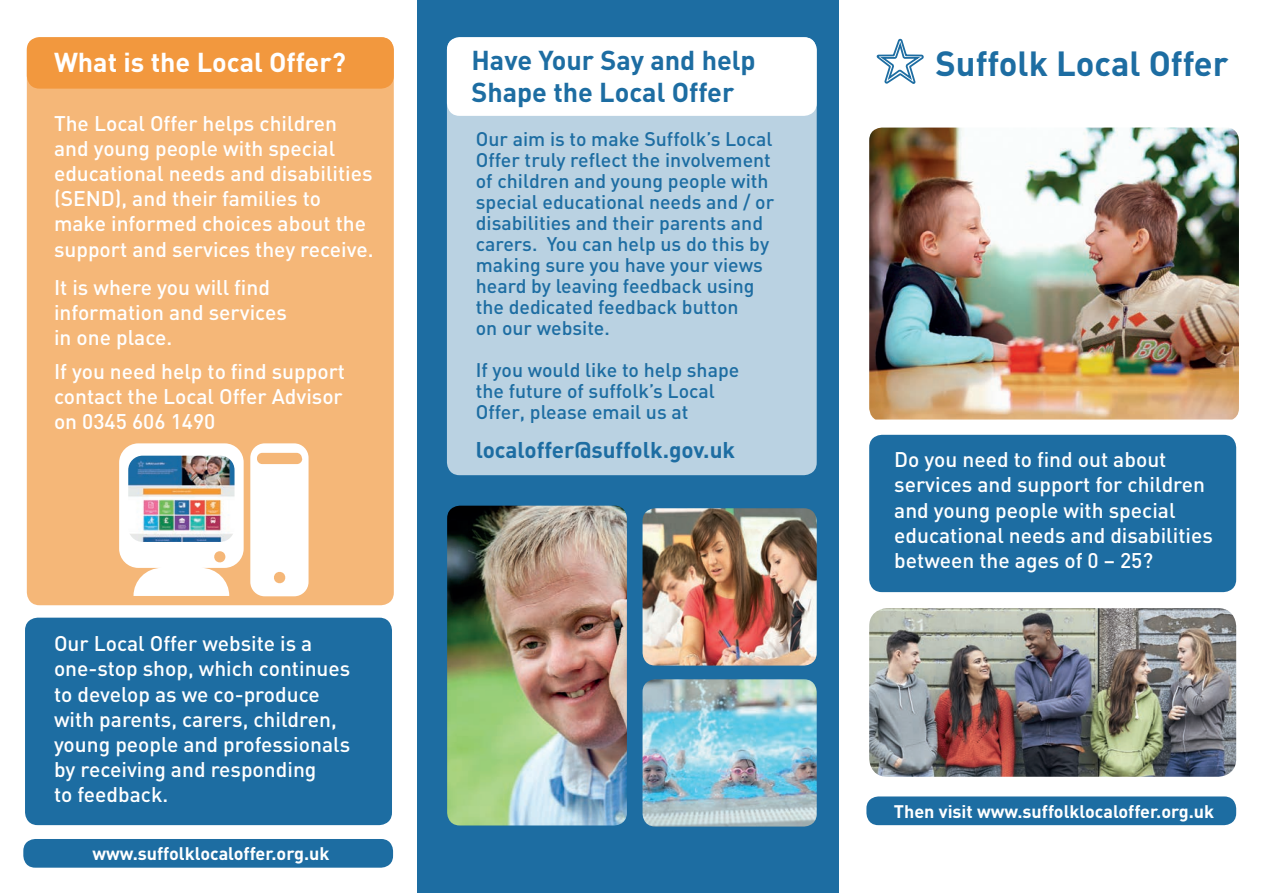
<style>
.page{position:relative;width:1263px;height:893px;background:#fff}
.page>*{position:absolute;margin:0;border:0;box-sizing:border-box;transform-origin:0 0}
.t1{font:700 34.5px "DIN";color:#1d6da2}
.t2{font:700 27px/32.4px "DIN";color:#1d6da2}
.t3{font:700 27px "DIN";color:#fff}
.t4{font:700 22.5px "DIN";color:#1d6da2}
.t5{font:500 21px/25.2px "DIN";color:#fff}
.t6{font:500 19.5px/21px "DIN";color:#1d6da2}
.t7{font:700 18px "DIN";color:#fff}
</style>
<div class="page">
<div style="left:417px;top:0;width:421px;height:893px;background:#1d6da2"></div>
<div style="left:447px;top:37px;width:370px;height:438px;background:#bad2e2;border-radius:13px"></div>
<img style="left:869px;top:128px;width:370px;height:292px">
<div style="left:869px;top:435px;width:367px;height:157px;background:#1d6da2;border-radius:13px"></div>
<img style="left:869px;top:608px;width:367px;height:169px">
<div style="left:866px;top:796px;width:370px;height:29px;background:#1d6da2;border-radius:12px"></div>
<div style="left:23px;top:839px;width:370px;height:29px;background:#1d6da2;border-radius:12px"></div>
<div style="left:447px;top:37px;width:370px;height:79px;background:#fff;border-radius:13px"></div>
<svg style="left:27px;top:37px;width:367px;height:568px;background:#f4b372"></svg>
<div style="left:25px;top:618px;width:367px;height:207px;background:#1d6da2;border-radius:13px"></div>
<svg style="left:876px;top:39px;width:48px;height:45px"></svg>
<img style="left:642px;top:508px;width:175px;height:158px">
<img style="left:642px;top:679px;width:175px;height:147px">
<img style="left:447px;top:506px;width:180px;height:319px">
<svg style="left:250px;top:443px;width:59px;height:153px"></svg>
<img style="left:119px;top:443px;width:125px;height:153px">
<p class="t3" style="left:54px;top:45px;width:293px">What is the Local Offer?</p>
<p class="t5" style="left:54px;top:110px;width:321px">The Local Offer helps children and young people with special educational needs and disabilities (SEND), and their families to make informed choices about the support and services they receive.</p>
<p class="t5" style="left:54px;top:274px;width:234px">It is where you will find information and services in one place.</p>
<p class="t5" style="left:54px;top:358px;width:293px;text-align:justify">If you need help to find support contact the Local Offer Advisor on 0345 606 1490</p>
<p class="t5" style="left:54px;top:630px;width:298px">Our Local Offer website is a one-stop shop, which continues to develop as we co-produce with parents, carers, children, young people and professionals by receiving and responding<br>to feedback.</p>
<p class="t7" style="left:92px;top:842px;width:239px">www.suffolklocaloffer.org.uk</p>
<p class="t2" style="left:471px;top:42px;width:286px">Have Your Say and help<br>Shape the Local Offer</p>
<p class="t6" style="left:476px;top:128px;width:300px">Our aim is to make Suffolk’s Local<br>Offer truly reflect the involvement of children and young people with special educational needs and / or disabilities and their parents and carers. You can help us do this by making sure you have your views heard by leaving feedback using the dedicated feedback button<br>on our website.</p>
<p class="t6" style="left:476px;top:359px;width:265px">If you would like to help shape the future of suffolk’s Local<br>Offer, please email us at</p>
<p class="t4" style="left:476px;top:435px;width:261px">localoffer@suffolk.gov.uk</p>
<h1 class="t1" style="left:935px;top:41px;width:294px">Suffolk Local Offer</h1>
<p class="t5" style="left:894px;top:446px;width:320px">Do you need to find out about services and support for children and young people with special educational needs and disabilities between the ages of 0 – 25?</p>
<p class="t7" style="left:894px;top:800px;width:322px">Then visit www.suffolklocaloffer.org.uk</p>
</div>
